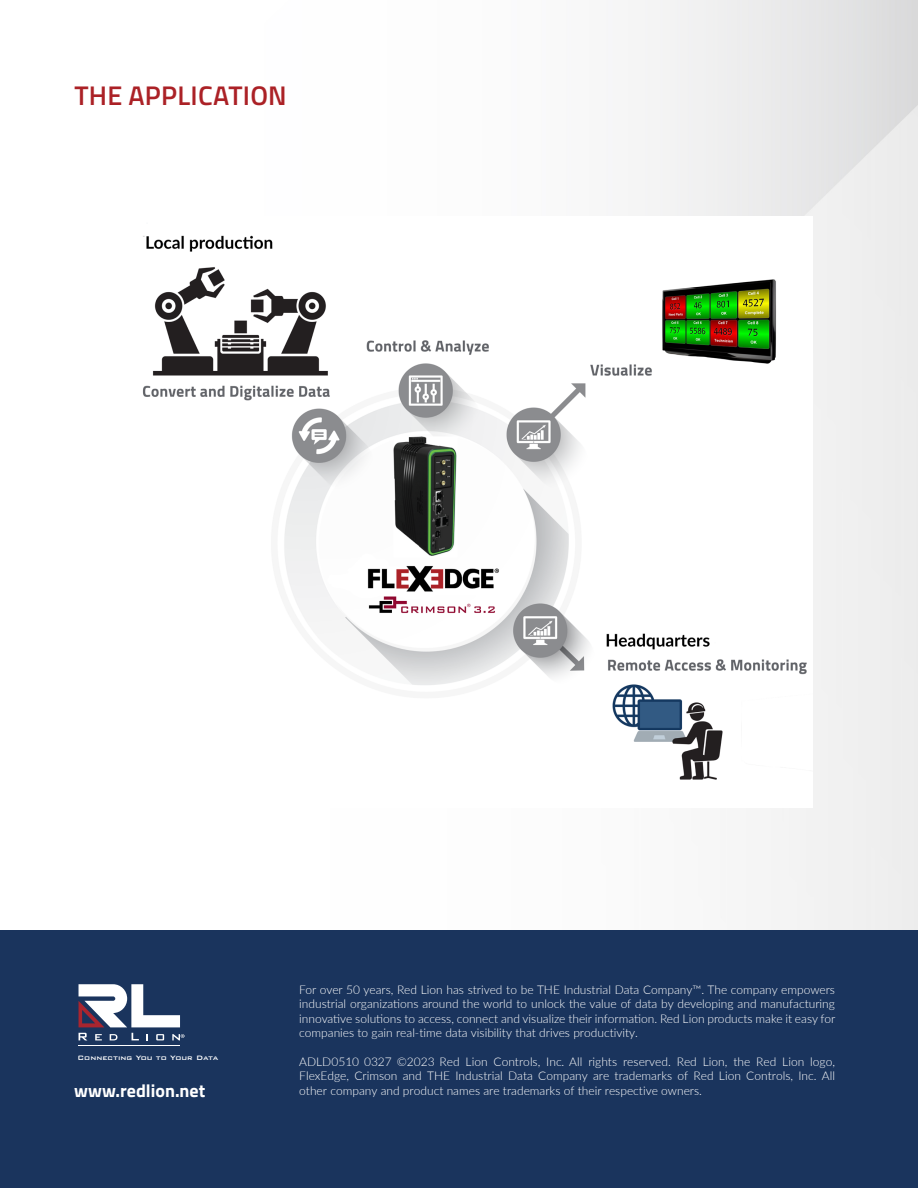
<style>
.page{position:relative;width:918px;height:1188px;background:#fff}
.page>*{position:absolute;margin:0;border:0;box-sizing:border-box;transform-origin:0 0}
.t1{font:600 27px "Titillium Web";letter-spacing:.01em;color:#ab2126}
.t2{font:700 18px "Titillium Web";color:#fff}
.t3{font:300 12px/14.4px "Lato";color:#fff;text-align:justify}
.t4{font:500 8.55px "Bank Gothic BT";color:#fff}
</style>
<div class="page">
<img style="left:0;top:0;width:918px;height:931px">
<div style="left:0;top:931px;width:918px;height:257px;background:#1a345d"></div>
<img style="left:125px;top:217px;width:688px;height:590px">
<svg style="left:95px;top:1034px;width:7px;height:6px"></svg>
<svg style="left:132px;top:1033px;width:7px;height:7px"></svg>
<svg style="left:79px;top:984px;width:101px;height:43px"></svg>
<hr style="left:79px;top:1045px;width:101px;height:1px;background:#fff">
<svg style="left:79px;top:1033px;width:8px;height:7px"></svg>
<svg style="left:156px;top:1034px;width:8px;height:6px"></svg>
<svg style="left:110px;top:1034px;width:7px;height:6px"></svg>
<svg style="left:172px;top:1034px;width:13px;height:6px"></svg>
<p class="t1" style="left:74px;top:75px;width:214px">THE APPLICATION</p>
<p class="t4" style="left:78px;top:1054px;width:142px">Connecting You to Your Data</p>
<p class="t2" style="left:74px;top:1077px;width:133px">www.redlion.net</p>
<p class="t3" style="left:299px;top:982px;width:538px">For over 50 years, Red Lion has strived to be THE Industrial Data Company™. The company empowers industrial organizations around the world to unlock the value of data by developing and manufacturing innovative solutions to access, connect and visualize their information. Red Lion products make it easy for companies to gain real-time data visibility that drives productivity.</p>
<p class="t3" style="left:299px;top:1054px;width:537px">ADLD0510 0327 ©2023 Red Lion Controls, Inc. All rights reserved. Red Lion, the Red Lion logo, FlexEdge, Crimson and THE Industrial Data Company are trademarks of Red Lion Controls, Inc. All other company and product names are trademarks of their respective owners.</p>
</div>
